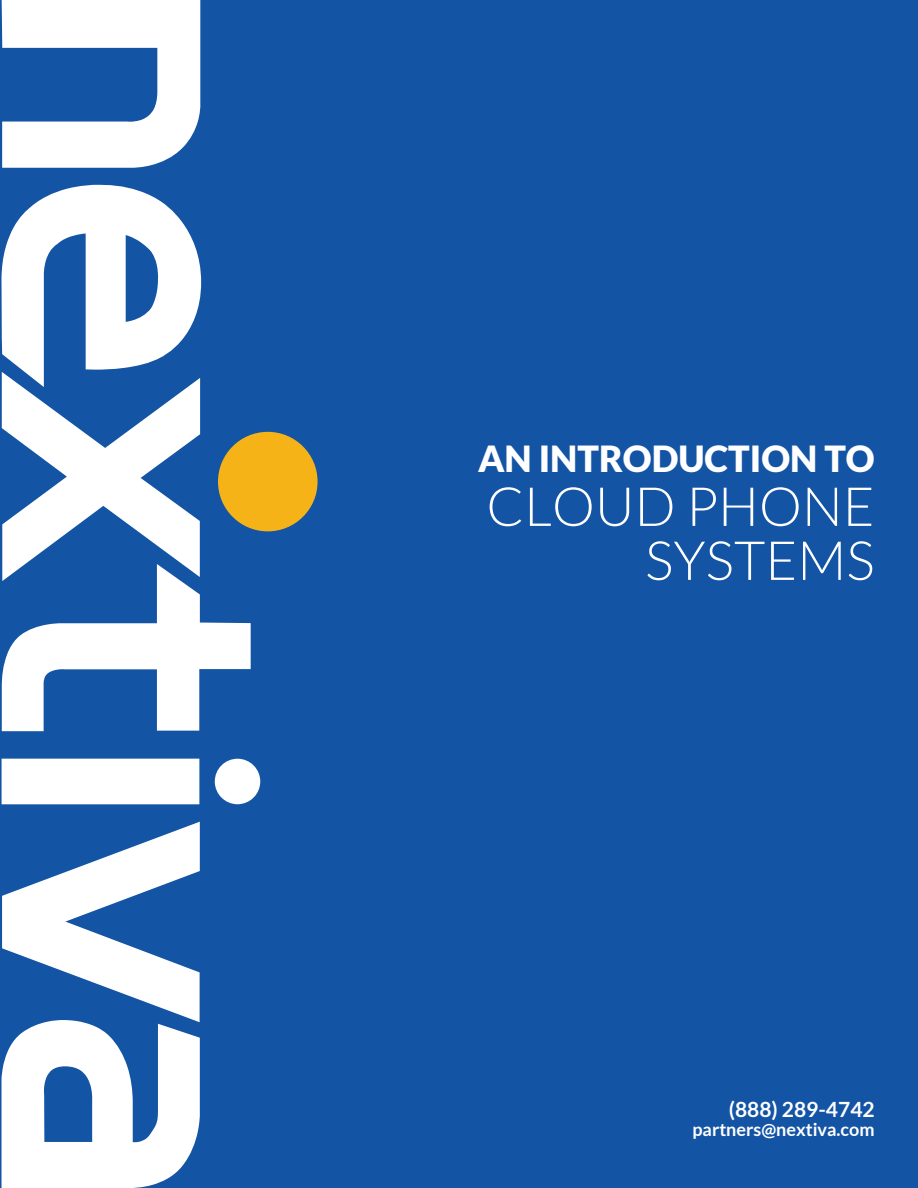
<style>
.page{position:relative;width:918px;height:1188px;background:#1354a5}
.page>*{position:absolute;margin:0;border:0;box-sizing:border-box;transform-origin:0 0}
.t1{font:300 54px/54px "Lato";color:#fff;text-align:right}
.t2{font:900 36px "Lato";color:#fff}
.t3{font:700 21px "Lato";color:#fff}
.t4{font:700 18px "Lato";color:#fff}
</style>
<div class="page">
<svg style="left:2px;top:0;width:198px;height:168px"></svg>
<svg style="left:2px;top:185px;width:249px;height:546px"></svg>
<div style="left:2px;top:759px;width:197px;height:45px;background:#fff"></div>
<svg style="left:2px;top:822px;width:198px;height:366px"></svg>
<div style="left:218px;top:432px;width:100px;height:99px;background:#f5b318;border-radius:50%"></div>
<div style="left:215px;top:759px;width:45px;height:45px;background:#fff;border-radius:50%"></div>
<h2 class="t2" style="left:478px;top:438px;width:398px">AN INTRODUCTION TO</h2>
<h1 class="t1" style="left:486px;top:480px;width:390px">CLOUD PHONE<br>SYSTEMS</h1>
<p class="t3" style="left:729px;top:1097px;width:147px">(888) 289-4742</p>
<p class="t4" style="left:692px;top:1119px;width:184px">partners@nextiva.com</p>
</div>
